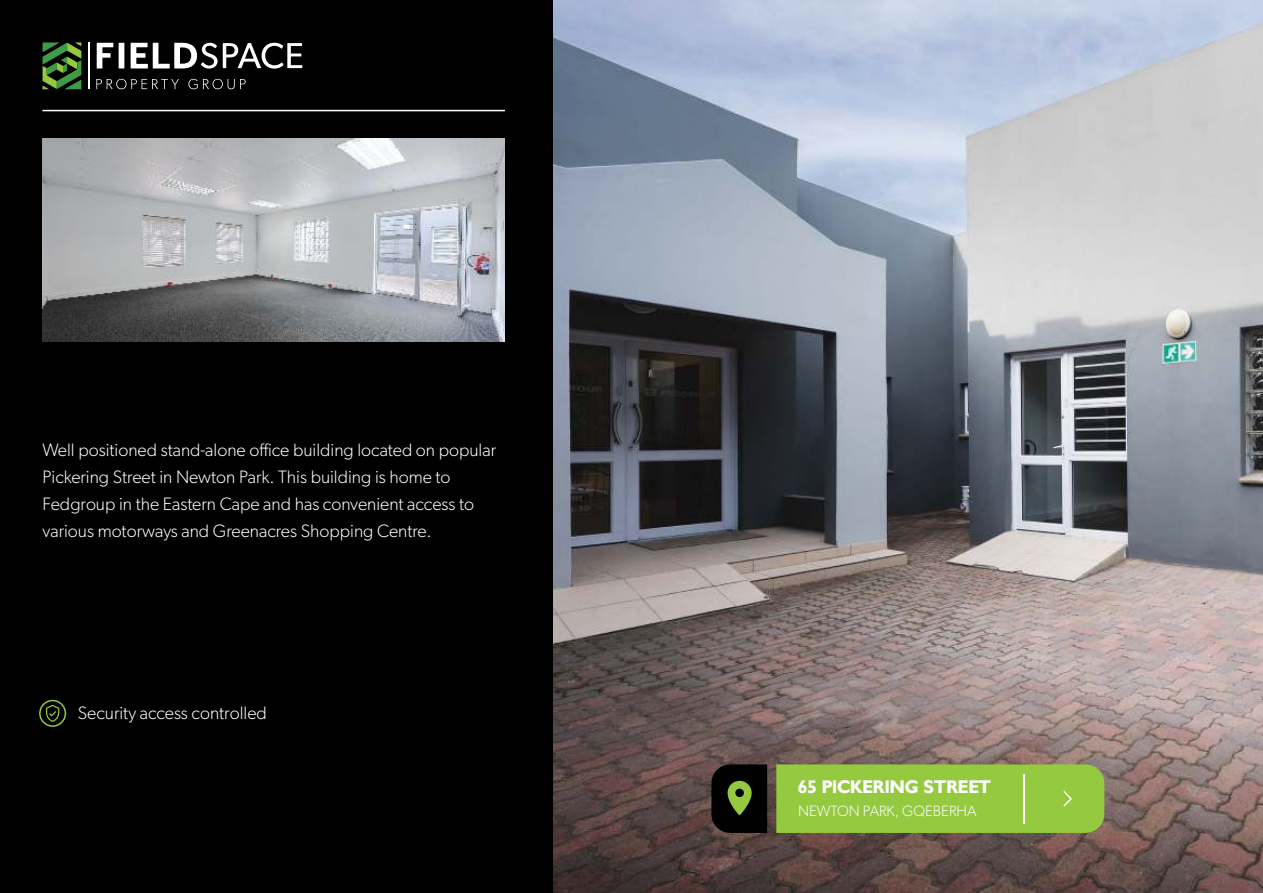
<style>
.page{position:relative;width:1263px;height:893px;background:#fff}
.page>*{position:absolute;margin:0;border:0;box-sizing:border-box;transform-origin:0 0}
.t1{font:300 18px/27px "Gibson";color:#fff}
.t2{font:700 18px "Gibson";color:#fff}
.t3{font:300 15px "Gibson";color:#fff}
</style>
<div class="page">
<img style="left:553px;top:0;width:710px;height:893px">
<div style="left:776px;top:764px;width:328px;height:69px;background:#94c940"></div>
<svg style="left:711px;top:764px;width:56px;height:69px;background:#1a1f0d"></svg>
<div style="left:0;top:0;width:553px;height:893px;background:#000"></div>
<hr style="left:43px;top:110px;width:462px;height:1px;background:#fff">
<svg style="left:39px;top:700px;width:27px;height:27px"></svg>
<img style="left:43px;top:139px;width:462px;height:202px">
<svg style="left:96px;top:79px;width:83px;height:10px"></svg>
<svg style="left:188px;top:79px;width:58px;height:10px"></svg>
<svg style="left:97px;top:43px;width:16px;height:25px"></svg>
<div style="left:119px;top:43px;width:5px;height:25px;background:#fff"></div>
<svg style="left:131px;top:43px;width:171px;height:26px"></svg>
<hr style="left:88px;top:43px;width:2px;height:46px;background:#fff">
<svg style="left:43px;top:43px;width:38px;height:46px"></svg>
<p class="t1" style="left:43px;top:438px;width:455px">Well positioned stand-alone office building located on popular Pickering Street in Newton Park. This building is home to Fedgroup in the Eastern Cape and has convenient access to various motorways and Greenacres Shopping Centre.</p>
<p class="t1" style="left:78px;top:701px;width:190px">Security access controlled</p>
<p class="t2" style="left:798px;top:776px;width:194px">65 PICKERING STREET</p>
<p class="t3" style="left:798px;top:806px;width:180px">NEWTON PARK, GQEBERHA</p>
</div>
